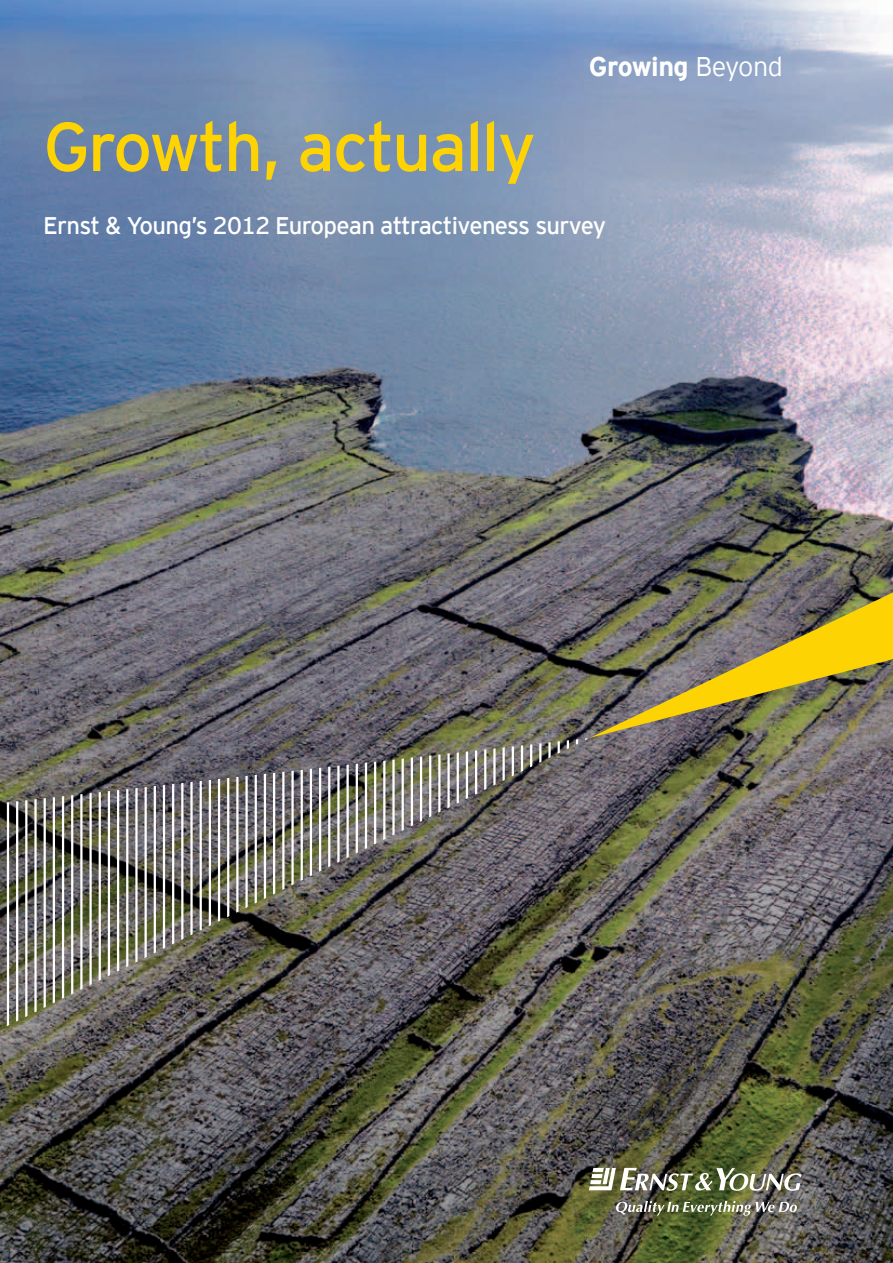
<style>
.page{position:relative;width:893px;height:1263px;background:#fff}
.page>*{position:absolute;margin:0;border:0;box-sizing:border-box;transform-origin:0 0}
.t1{font:69px "EY Interstate";letter-spacing:-.03em;color:#fed304}
.t2{font:700 27px "EY Interstate";letter-spacing:-.02em;color:#fff}
.t3{font:24px "EY Interstate";letter-spacing:-.03em;color:#fff}
.s1{font-weight:300}
</style>
<div class="page">
<img style="left:0;top:0;width:893px;height:1263px">
<img style="left:589px;top:1168px;width:212px;height:23px">
<img style="left:615px;top:1201px;width:182px;height:15px">
<svg style="left:282px;top:772px;width:2px;height:118px"></svg>
<svg style="left:291px;top:771px;width:3px;height:114px"></svg>
<svg style="left:301px;top:770px;width:2px;height:111px"></svg>
<svg style="left:310px;top:769px;width:2px;height:107px"></svg>
<svg style="left:319px;top:768px;width:2px;height:104px"></svg>
<svg style="left:328px;top:767px;width:2px;height:100px"></svg>
<svg style="left:337px;top:766px;width:3px;height:97px"></svg>
<svg style="left:346px;top:765px;width:3px;height:93px"></svg>
<svg style="left:356px;top:763px;width:2px;height:91px"></svg>
<svg style="left:365px;top:762px;width:2px;height:87px"></svg>
<svg style="left:374px;top:761px;width:2px;height:83px"></svg>
<svg style="left:383px;top:760px;width:2px;height:80px"></svg>
<svg style="left:392px;top:759px;width:3px;height:76px"></svg>
<svg style="left:402px;top:758px;width:2px;height:73px"></svg>
<svg style="left:411px;top:757px;width:2px;height:69px"></svg>
<svg style="left:420px;top:756px;width:2px;height:66px"></svg>
<svg style="left:429px;top:755px;width:2px;height:62px"></svg>
<svg style="left:438px;top:754px;width:2px;height:59px"></svg>
<svg style="left:447px;top:753px;width:3px;height:55px"></svg>
<svg style="left:457px;top:752px;width:2px;height:52px"></svg>
<svg style="left:466px;top:751px;width:2px;height:48px"></svg>
<svg style="left:475px;top:750px;width:2px;height:45px"></svg>
<svg style="left:484px;top:749px;width:2px;height:41px"></svg>
<svg style="left:493px;top:748px;width:3px;height:37px"></svg>
<svg style="left:502px;top:747px;width:3px;height:34px"></svg>
<svg style="left:512px;top:746px;width:2px;height:30px"></svg>
<svg style="left:521px;top:745px;width:2px;height:27px"></svg>
<svg style="left:530px;top:744px;width:2px;height:23px"></svg>
<svg style="left:539px;top:743px;width:2px;height:20px"></svg>
<svg style="left:548px;top:742px;width:3px;height:16px"></svg>
<svg style="left:558px;top:741px;width:2px;height:13px"></svg>
<svg style="left:567px;top:740px;width:2px;height:9px"></svg>
<svg style="left:576px;top:739px;width:2px;height:6px"></svg>
<img style="left:585px;top:592px;width:308px;height:148px">
<svg style="left:7px;top:802px;width:2px;height:224px"></svg>
<svg style="left:16px;top:801px;width:2px;height:221px"></svg>
<svg style="left:25px;top:800px;width:2px;height:217px"></svg>
<svg style="left:34px;top:799px;width:3px;height:213px"></svg>
<svg style="left:44px;top:798px;width:2px;height:210px"></svg>
<svg style="left:53px;top:797px;width:2px;height:206px"></svg>
<svg style="left:62px;top:796px;width:2px;height:203px"></svg>
<svg style="left:71px;top:795px;width:2px;height:199px"></svg>
<svg style="left:80px;top:794px;width:3px;height:196px"></svg>
<svg style="left:89px;top:793px;width:3px;height:192px"></svg>
<svg style="left:99px;top:792px;width:2px;height:189px"></svg>
<svg style="left:108px;top:791px;width:2px;height:185px"></svg>
<svg style="left:117px;top:790px;width:2px;height:182px"></svg>
<svg style="left:126px;top:789px;width:2px;height:178px"></svg>
<svg style="left:135px;top:788px;width:3px;height:175px"></svg>
<svg style="left:145px;top:787px;width:2px;height:171px"></svg>
<svg style="left:154px;top:786px;width:2px;height:167px"></svg>
<svg style="left:163px;top:785px;width:2px;height:164px"></svg>
<svg style="left:172px;top:784px;width:2px;height:160px"></svg>
<svg style="left:181px;top:783px;width:2px;height:157px"></svg>
<svg style="left:190px;top:782px;width:3px;height:153px"></svg>
<svg style="left:200px;top:781px;width:2px;height:150px"></svg>
<svg style="left:209px;top:780px;width:2px;height:146px"></svg>
<svg style="left:218px;top:779px;width:2px;height:143px"></svg>
<svg style="left:227px;top:778px;width:2px;height:139px"></svg>
<svg style="left:236px;top:777px;width:3px;height:136px"></svg>
<svg style="left:245px;top:776px;width:3px;height:132px"></svg>
<svg style="left:255px;top:775px;width:2px;height:129px"></svg>
<svg style="left:264px;top:774px;width:2px;height:125px"></svg>
<svg style="left:273px;top:773px;width:2px;height:121px"></svg>
<p class="t2" style="left:589px;top:51px;width:196px">Growing <span class="s1">Beyond</span></p>
<h1 class="t1" style="left:43px;top:108px;width:494px">Growth, actually</h1>
<p class="t3" style="left:43px;top:212px;width:564px">Ernst &amp; Young’s 2012 European attractiveness survey</p>
</div>
